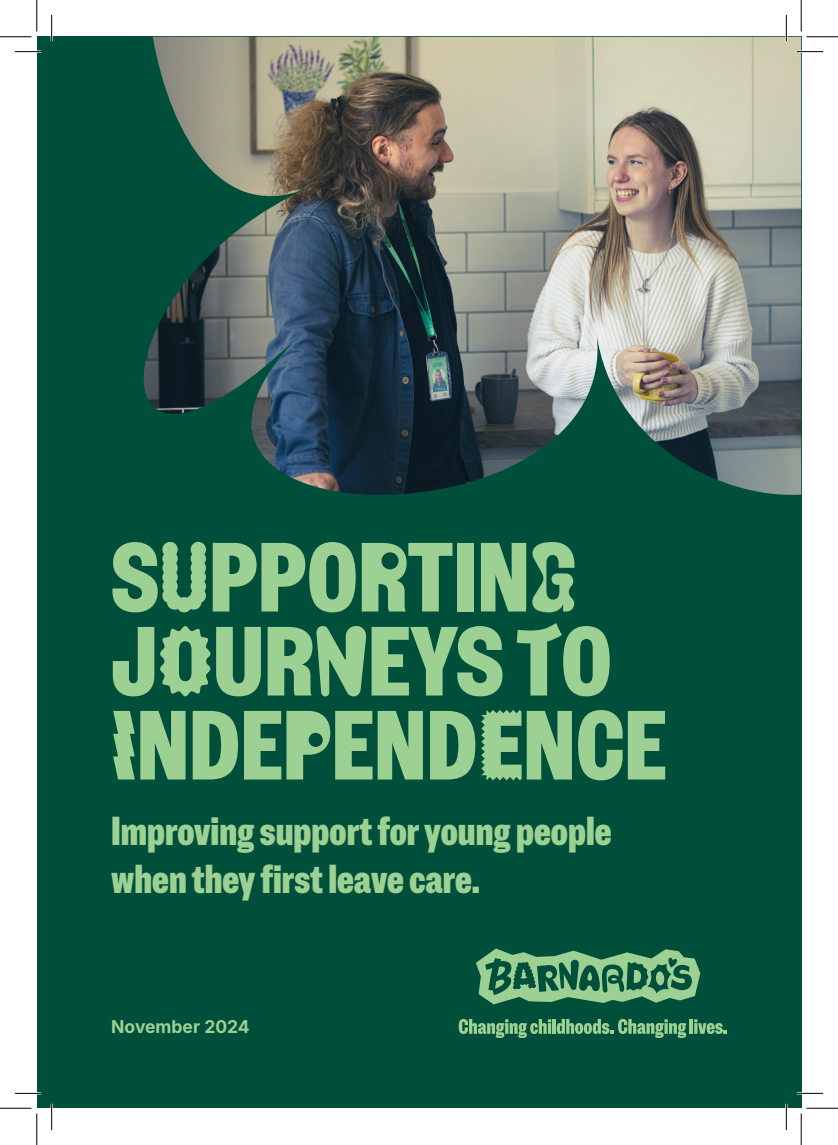
<style>
.page{position:relative;width:838px;height:1145px;background:#fff}
.page>*{position:absolute;margin:0;border:0;box-sizing:border-box;transform-origin:0 0}
.Report_title_54_48{font:98px/84px "Barnardos Express";color:#9dd193}
.Report_subheading_20_22{font:40.25px/47.2px "Barnardos Speak";color:#9dd193}
.First_footnote{font:700 17.5px "Inter";color:#9dd193}
</style>
<div class="page">
<div style="left:37px;top:37px;width:764px;height:1071px;background:#004f3b"></div>
<img style="left:143px;top:37px;width:658px;height:458px">
<svg style="left:458px;top:1019px;width:228px;height:19px"></svg>
<hr style="left:689px;top:1019px;width:4px;height:15px;background:#9dd193">
<svg style="left:694px;top:1019px;width:32px;height:15px"></svg>
<svg style="left:476px;top:949px;width:224px;height:55px"></svg>
<hr style="left:15px;top:51px;width:26px;height:2px;background:#fff">
<hr style="left:796px;top:51px;width:27px;height:2px;background:#fff">
<hr style="left:15px;top:1092px;width:26px;height:2px;background:#fff">
<hr style="left:796px;top:1092px;width:27px;height:2px;background:#fff">
<hr style="left:51px;top:15px;width:2px;height:26px;background:#fff">
<hr style="left:51px;top:1104px;width:2px;height:26px;background:#fff">
<hr style="left:785px;top:15px;width:2px;height:26px;background:#fff">
<hr style="left:785px;top:1104px;width:2px;height:26px;background:#fff">
<svg style="left:15px;top:51px;width:26px;height:1px"></svg>
<svg style="left:796px;top:51px;width:27px;height:1px"></svg>
<svg style="left:15px;top:1093px;width:26px;height:1px"></svg>
<svg style="left:796px;top:1093px;width:27px;height:1px"></svg>
<svg style="left:51px;top:15px;width:1px;height:26px"></svg>
<svg style="left:51px;top:1104px;width:1px;height:26px"></svg>
<svg style="left:786px;top:15px;width:1px;height:26px"></svg>
<svg style="left:786px;top:1104px;width:1px;height:26px"></svg>
<hr style="left:0;top:36px;width:32px;height:1px;background:#000">
<hr style="left:806px;top:36px;width:31px;height:1px;background:#000">
<hr style="left:0;top:1108px;width:32px;height:1px;background:#000">
<hr style="left:806px;top:1108px;width:31px;height:1px;background:#000">
<hr style="left:36px;top:0;width:1px;height:31px;background:#000">
<hr style="left:36px;top:1113px;width:1px;height:32px;background:#000">
<hr style="left:800px;top:0;width:1px;height:31px;background:#000">
<hr style="left:800px;top:1113px;width:1px;height:32px;background:#000">
<p class="Report_title_54_48" style="left:111px;top:528px;width:557px">SUPPORTING<br>JOURNEYS TO<br>INDEPENDENCE</p>
<p class="Report_subheading_20_22" style="left:111px;top:805px;width:502px">Improving support for young people when they first leave care.</p>
<p class="First_footnote" style="left:111px;top:1014px;width:140px">November 2024</p>
</div>
